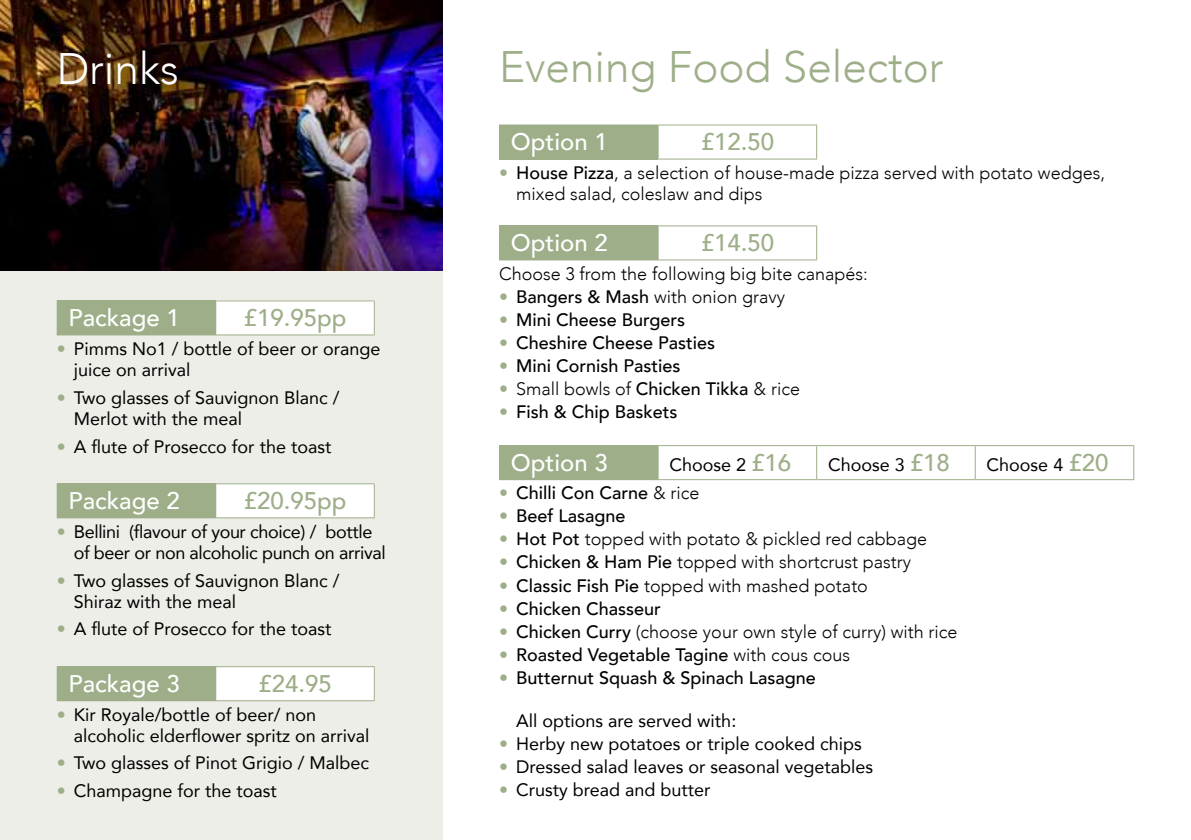
<style>
.page{position:relative;width:1191px;height:840px;background:#fff}
.page>*{position:absolute;margin:0;border:0;box-sizing:border-box;transform-origin:0 0}
.t1{font:300 44px "Avenir";color:#9dae88}
.t2{font:300 44px "Avenir";color:#fff}
.t3{font:500 24px "Avenir";color:#fff}
.t4{font:500 24px "Avenir";color:#9dae88}
.t5{font:18px/21.6px "Avenir";color:#000}
.t6{font:300 18px/21.4px "Avenir";color:#000}
.t7{font:500 18px "Avenir";color:#000}
.t8{font:18px/21.6px "Avenir";letter-spacing:-.02em;color:#000}
.s1{color:#9dae88}
.s2{font-weight:500;color:#9dae88}
.s3{font-weight:500}
.s4{font-weight:500;font-size:24px;color:#9dae88}
.s5{font-weight:300}
</style>
<div class="page">
<div style="left:499px;top:125px;width:159px;height:34px;background:#9dae88"></div>
<hr style="left:499px;top:124px;width:159px;height:1px;background:#9dae88">
<hr style="left:658px;top:124px;width:159px;height:1px;background:#9dae88">
<hr style="left:816px;top:125px;width:1px;height:33px;background:#9dae88">
<hr style="left:658px;top:158px;width:159px;height:1px;background:#9dae88">
<div style="left:499px;top:226px;width:159px;height:34px;background:#9dae88"></div>
<hr style="left:499px;top:225px;width:159px;height:1px;background:#9dae88">
<hr style="left:658px;top:225px;width:159px;height:1px;background:#9dae88">
<hr style="left:816px;top:226px;width:1px;height:33px;background:#9dae88">
<hr style="left:658px;top:259px;width:159px;height:1px;background:#9dae88">
<div style="left:499px;top:445px;width:159px;height:34px;background:#9dae88"></div>
<hr style="left:658px;top:445px;width:158px;height:1px;background:#9dae88">
<hr style="left:816px;top:445px;width:159px;height:1px;background:#9dae88">
<hr style="left:816px;top:446px;width:1px;height:33px;background:#9dae88">
<hr style="left:975px;top:445px;width:159px;height:1px;background:#9dae88">
<hr style="left:974px;top:446px;width:1px;height:33px;background:#9dae88">
<hr style="left:1133px;top:446px;width:1px;height:33px;background:#9dae88">
<hr style="left:499px;top:479px;width:159px;height:1px;background:#9dae88">
<hr style="left:658px;top:479px;width:158px;height:1px;background:#9dae88">
<hr style="left:816px;top:479px;width:159px;height:1px;background:#9dae88">
<hr style="left:975px;top:479px;width:159px;height:1px;background:#9dae88">
<div style="left:0;top:0;width:442px;height:839px;background:#eceee7"></div>
<div style="left:57px;top:301px;width:159px;height:34px;background:#9dae88"></div>
<div style="left:216px;top:301px;width:158px;height:34px;background:#fff"></div>
<hr style="left:57px;top:300px;width:159px;height:1px;background:#9dae88">
<hr style="left:216px;top:300px;width:159px;height:1px;background:#9dae88">
<hr style="left:374px;top:301px;width:1px;height:33px;background:#9dae88">
<hr style="left:216px;top:334px;width:159px;height:1px;background:#9dae88">
<div style="left:57px;top:483px;width:159px;height:34px;background:#9dae88"></div>
<div style="left:216px;top:483px;width:158px;height:34px;background:#fff"></div>
<hr style="left:216px;top:483px;width:159px;height:1px;background:#9dae88">
<hr style="left:374px;top:484px;width:1px;height:33px;background:#9dae88">
<hr style="left:57px;top:517px;width:159px;height:1px;background:#9dae88">
<hr style="left:216px;top:517px;width:159px;height:1px;background:#9dae88">
<div style="left:57px;top:666px;width:159px;height:34px;background:#9dae88"></div>
<div style="left:216px;top:666px;width:158px;height:34px;background:#fff"></div>
<hr style="left:57px;top:665px;width:159px;height:1px;background:#9dae88">
<hr style="left:216px;top:665px;width:159px;height:1px;background:#9dae88">
<hr style="left:374px;top:666px;width:1px;height:33px;background:#9dae88">
<hr style="left:216px;top:699px;width:159px;height:1px;background:#9dae88">
<img style="left:0;top:0;width:442px;height:270px">
<h1 class="t2" style="left:57px;top:43px;width:124px">Drinks</h1>
<h2 class="t3" style="left:69px;top:296px;width:113px">Package 1</h2>
<h2 class="t4" style="left:244px;top:296px;width:104px">£19.95pp</h2>
<p class="t5" style="left:74px;top:337px;width:308px;text-indent:-17px"><span class="s1">•</span> Pimms No1 / bottle of beer or orange juice on arrival</p>
<p class="t5" style="left:74px;top:386px;width:267px;text-indent:-17px"><span class="s1">•</span> Two glasses of Sauvignon Blanc /<br>Merlot with the meal</p>
<p class="t5" style="left:57px;top:435px;width:276px"><span class="s1">•</span> A flute of Prosecco for the toast</p>
<h2 class="t3" style="left:69px;top:479px;width:113px">Package 2</h2>
<h2 class="t4" style="left:244px;top:479px;width:104px">£20.95pp</h2>
<p class="t8" style="left:74px;top:519px;width:313px;text-indent:-17px"><span class="s1">•</span> Bellini (flavour of your choice) / bottle of beer or non alcoholic punch on arrival</p>
<p class="t5" style="left:74px;top:568px;width:267px;text-indent:-17px"><span class="s1">•</span> Two glasses of Sauvignon Blanc /<br>Shiraz with the meal</p>
<p class="t5" style="left:57px;top:617px;width:276px"><span class="s1">•</span> A flute of Prosecco for the toast</p>
<h2 class="t3" style="left:69px;top:662px;width:113px">Package 3</h2>
<h2 class="t4" style="left:258px;top:662px;width:75px">£24.95</h2>
<p class="t5" style="left:74px;top:702px;width:297px;text-indent:-17px"><span class="s1">•</span> Kir Royale/bottle of beer/ non alcoholic elderflower spritz on arrival</p>
<p class="t5" style="left:57px;top:751px;width:314px"><span class="s1">•</span> Two glasses of Pinot Grigio / Malbec</p>
<p class="t5" style="left:57px;top:778px;width:222px"><span class="s1">•</span> Champagne for the toast</p>
<h1 class="t1" style="left:499px;top:41px;width:446px">Evening Food Selector</h1>
<h2 class="t3" style="left:511px;top:121px;width:98px">Option 1</h2>
<h2 class="t4" style="left:700px;top:121px;width:75px">£12.50</h2>
<p class="t6" style="left:516px;top:162px;width:590px;text-indent:-17px"><span class="s2">•</span> <span class="s3">House Pizza</span>, a selection of house-made pizza served with potato wedges, mixed salad, coleslaw and dips</p>
<h2 class="t3" style="left:511px;top:222px;width:98px">Option 2</h2>
<h2 class="t4" style="left:700px;top:222px;width:75px">£14.50</h2>
<p class="t6" style="left:499px;top:262px;width:370px">Choose 3 from the following big bite canapés:</p>
<p class="t6" style="left:499px;top:285px;width:288px"><span class="s2">•</span> <span class="s3">Bangers &amp; Mash</span> with onion gravy</p>
<p class="t7" style="left:499px;top:303px;width:188px"><span class="s1">•</span> Mini Cheese Burgers</p>
<p class="t7" style="left:499px;top:327px;width:218px"><span class="s1">•</span> Cheshire Cheese Pasties</p>
<p class="t7" style="left:499px;top:350px;width:183px"><span class="s1">•</span> Mini Cornish Pasties</p>
<p class="t6" style="left:499px;top:378px;width:302px"><span class="s1">•</span> Small bowls of <span class="s3">Chicken Tikka</span> &amp; rice</p>
<p class="t7" style="left:499px;top:396px;width:180px"><span class="s1">•</span> Fish &amp; Chip Baskets</p>
<h2 class="t3" style="left:511px;top:441px;width:98px">Option 3</h2>
<p class="t5" style="left:669px;top:453px;width:123px">Choose 2 <span class="s4">£16</span></p>
<p class="t5" style="left:828px;top:453px;width:123px">Choose 3 <span class="s4">£18</span></p>
<p class="t5" style="left:986px;top:453px;width:123px">Choose 4 <span class="s4">£20</span></p>
<p class="t7" style="left:499px;top:477px;width:202px"><span class="s1">•</span> Chilli Con Carne <span class="s5">&amp; rice</span></p>
<p class="t7" style="left:499px;top:500px;width:128px"><span class="s1">•</span> Beef Lasagne</p>
<p class="t6" style="left:499px;top:528px;width:429px"><span class="s2">•</span> <span class="s3">Hot Pot</span> topped with potato &amp; pickled red cabbage</p>
<p class="t6" style="left:499px;top:551px;width:413px"><span class="s2">•</span> <span class="s3">Chicken &amp; Ham Pie</span> topped with shortcrust pastry</p>
<p class="t6" style="left:499px;top:574px;width:370px"><span class="s2">•</span> <span class="s3">Classic Fish Pie</span> topped with mashed potato</p>
<p class="t7" style="left:499px;top:592px;width:163px"><span class="s1">•</span> Chicken Chasseur</p>
<p class="t6" style="left:499px;top:620px;width:460px"><span class="s2">•</span> <span class="s3">Chicken Curry</span> (choose your own style of curry) with rice</p>
<p class="t7" style="left:499px;top:638px;width:352px"><span class="s1">•</span> Roasted Vegetable Tagine <span class="s5">with cous cous</span></p>
<p class="t7" style="left:499px;top:661px;width:318px"><span class="s1">•</span> Butternut Squash &amp; Spinach Lasagne</p>
<p class="t5" style="left:516px;top:708px;width:222px">All options are served with:</p>
<p class="t5" style="left:499px;top:731px;width:364px"><span class="s1">•</span> Herby new potatoes or triple cooked chips</p>
<p class="t5" style="left:499px;top:754px;width:375px"><span class="s1">•</span> Dressed salad leaves or seasonal vegetables</p>
<p class="t5" style="left:499px;top:777px;width:213px"><span class="s1">•</span> Crusty bread and butter</p>
</div>
